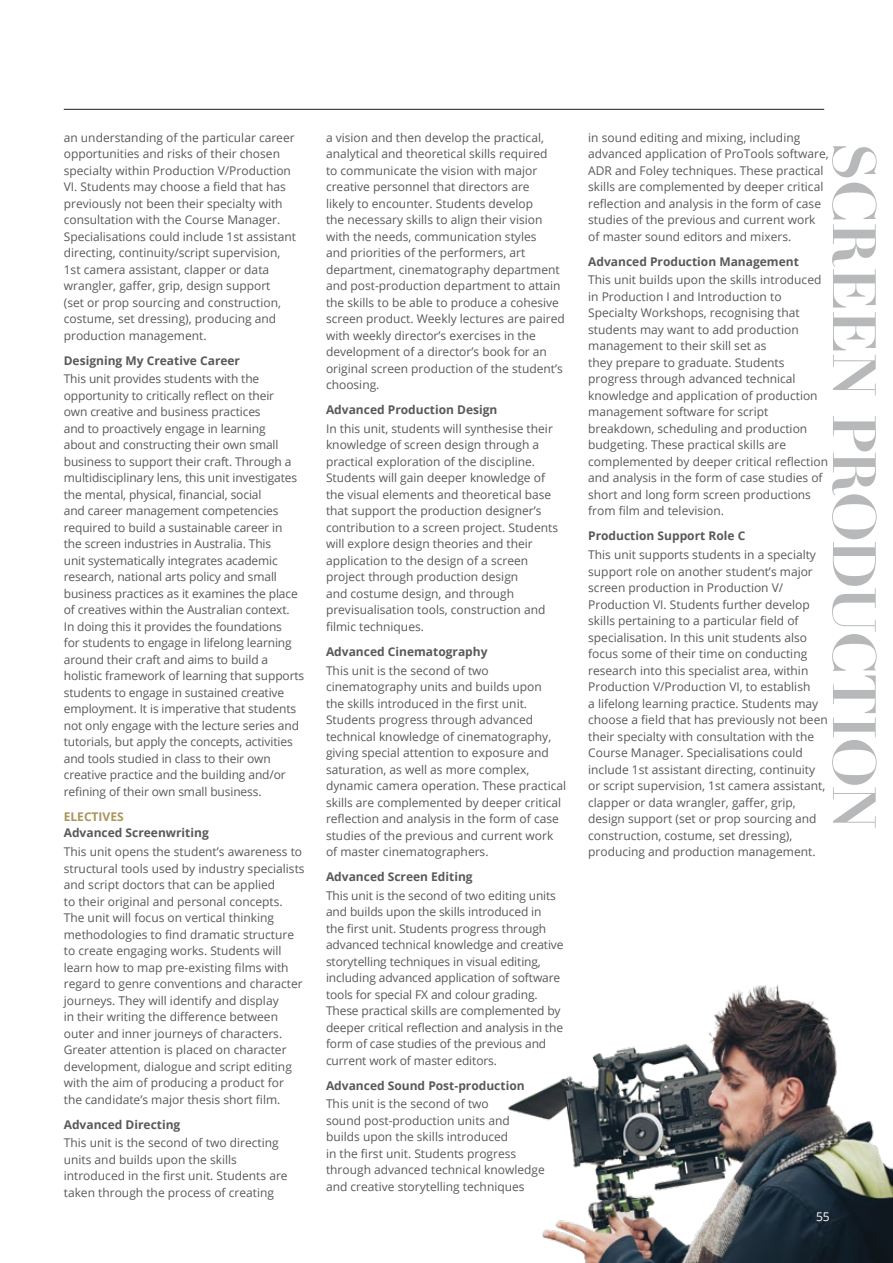
<style>
.page{position:relative;width:893px;height:1263px;background:#fff}
.page>*{position:absolute;margin:0;border:0;box-sizing:border-box;transform-origin:0 0}
.t1{font:700 60px "Didot";letter-spacing:-.03em;color:#b6b8b9}
.t2{font:12px/16.5px "Open Sans";color:#58595b}
.t3{font:700 12px "Open Sans";color:#58595b}
.t4{font:700 12px "Open Sans";color:#ab955c}
.t5{font:12px "Open Sans";color:#fff}
</style>
<div class="page">
<img style="left:508px;top:985px;width:385px;height:278px">
<hr style="left:64px;top:109px;width:760px;height:1px;background:#313234">
<p class="t2" style="left:64px;top:129px;width:232px">an understanding of the particular career opportunities and risks of their chosen</p>
<p class="t2" style="left:64px;top:162px;width:234px">specialty within Production V/Production VI. Students may choose a field that has previously not been their specialty with consultation with the Course Manager.<br>Specialisations could include 1st assistant directing, continuity/script supervision, 1st camera assistant, clapper or data wrangler, gaffer, grip, design support<br>(set or prop sourcing and construction, costume, set dressing), producing and production management.</p>
<p class="t3" style="left:64px;top:352px;width:178px">Designing My Creative Career</p>
<p class="t2" style="left:64px;top:370px;width:242px">This unit provides students with the opportunity to critically reflect on their<br>own creative and business practices<br>and to proactively engage in learning<br>about and constructing their own small business to support their craft. Through a multidisciplinary lens, this unit investigates the mental, physical, financial, social<br>and career management competencies required to build a sustainable career in<br>the screen industries in Australia. This<br>unit systematically integrates academic research, national arts policy and small business practices as it examines the place of creatives within the Australian context.<br>In doing this it provides the foundations<br>for students to engage in lifelong learning around their craft and aims to build a holistic framework of learning that supports students to engage in sustained creative employment. It is imperative that students not only engage with the lecture series and tutorials, but apply the concepts, activities and tools studied in class to their own creative practice and the building and/or refining of their own small business.</p>
<p class="t4" style="left:64px;top:808px;width:61px">ELECTIVES</p>
<p class="t3" style="left:64px;top:824px;width:147px">Advanced Screenwriting</p>
<p class="t2" style="left:64px;top:843px;width:242px">This unit opens the student’s awareness to structural tools used by industry specialists and script doctors that can be applied<br>to their original and personal concepts.<br>The unit will focus on vertical thinking methodologies to find dramatic structure to create engaging works. Students will learn how to map pre-existing films with regard to genre conventions and character journeys. They will identify and display<br>in their writing the difference between outer and inner journeys of characters.<br>Greater attention is placed on character development, dialogue and script editing with the aim of producing a product for the candidate’s major thesis short film.</p>
<p class="t3" style="left:64px;top:1116px;width:118px">Advanced Directing</p>
<p class="t2" style="left:64px;top:1134px;width:225px">This unit is the second of two directing units and builds upon the skills introduced in the first unit. Students are taken through the process of creating</p>
<p class="t2" style="left:326px;top:129px;width:240px">a vision and then develop the practical, analytical and theoretical skills required<br>to communicate the vision with major creative personnel that directors are<br>likely to encounter. Students develop<br>the necessary skills to align their vision with the needs, communication styles<br>and priorities of the performers, art department, cinematography department and post-production department to attain the skills to be able to produce a cohesive screen product. Weekly lectures are paired with weekly director’s exercises in the development of a director’s book for an original screen production of the student’s choosing.</p>
<p class="t3" style="left:326px;top:401px;width:173px">Advanced Production Design</p>
<p class="t2" style="left:326px;top:420px;width:234px">In this unit, students will synthesise their knowledge of screen design through a practical exploration of the discipline.<br>Students will gain deeper knowledge of the visual elements and theoretical base that support the production designer’s contribution to a screen project. Students will explore design theories and their application to the design of a screen project through production design<br>and costume design, and through previsualisation tools, construction and filmic techniques.</p>
<p class="t3" style="left:326px;top:643px;width:163px">Advanced Cinematography</p>
<p class="t2" style="left:326px;top:662px;width:242px">This unit is the second of two cinematography units and builds upon<br>the skills introduced in the first unit.<br>Students progress through advanced technical knowledge of cinematography, giving special attention to exposure and saturation, as well as more complex, dynamic camera operation. These practical skills are complemented by deeper critical reflection and analysis in the form of case studies of the previous and current work of master cinematographers.</p>
<p class="t3" style="left:326px;top:868px;width:148px">Advanced Screen Editing</p>
<p class="t2" style="left:326px;top:887px;width:239px">This unit is the second of two editing units and builds upon the skills introduced in<br>the first unit. Students progress through advanced technical knowledge and creative storytelling techniques in visual editing, including advanced application of software tools for special FX and colour grading.<br>These practical skills are complemented by deeper critical reflection and analysis in the form of case studies of the previous and current work of master editors.</p>
<p class="t3" style="left:326px;top:1077px;width:200px">Advanced Sound Post-production</p>
<p class="t2" style="left:326px;top:1095px;width:220px">This unit is the second of two<br>sound post-production units and builds upon the skills introduced<br>in the first unit. Students progress through advanced technical knowledge and creative storytelling techniques</p>
<p class="t2" style="left:588px;top:129px;width:242px">in sound editing and mixing, including advanced application of ProTools software, ADR and Foley techniques. These practical skills are complemented by deeper critical reflection and analysis in the form of case studies of the previous and current work of master sound editors and mixers.</p>
<p class="t3" style="left:588px;top:253px;width:212px">Advanced Production Management</p>
<p class="t2" style="left:588px;top:271px;width:241px">This unit builds upon the skills introduced in Production I and Introduction to Specialty Workshops, recognising that students may want to add production management to their skill set as<br>they prepare to graduate. Students progress through advanced technical knowledge and application of production management software for script breakdown, scheduling and production budgeting. These practical skills are complemented by deeper critical reflection and analysis in the form of case studies of short and long form screen productions from film and television.</p>
<p class="t3" style="left:588px;top:528px;width:159px">Production Support Role C</p>
<p class="t2" style="left:588px;top:546px;width:241px">This unit supports students in a specialty support role on another student’s major screen production in Production V/ Production VI. Students further develop skills pertaining to a particular field of specialisation. In this unit students also focus some of their time on conducting research into this specialist area, within Production V/Production VI, to establish<br>a lifelong learning practice. Students may choose a field that has previously not been their specialty with consultation with the Course Manager. Specialisations could include 1st assistant directing, continuity or script supervision, 1st camera assistant, clapper or data wrangler, gaffer, grip, design support (set or prop sourcing and construction, costume, set dressing), producing and production management.</p>
<h1 class="t1" style="left:892px;top:142px;width:689px;rotate:90deg">SCREEN PRODUCTION</h1>
<p class="t5" style="left:816px;top:1208px;width:15px">55</p>
</div>
